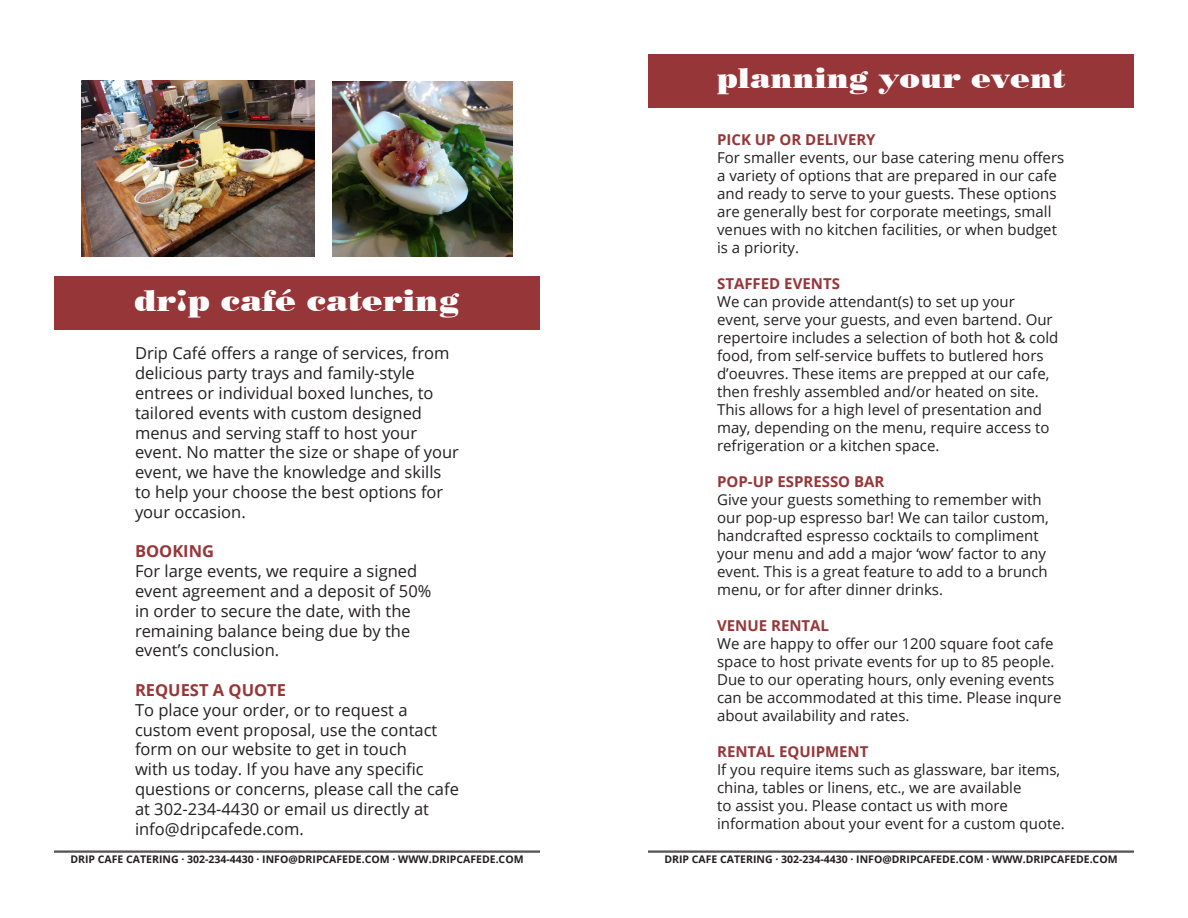
<style>
.page{position:relative;width:1188px;height:918px;background:#fff}
.page>*{position:absolute;margin:0;border:0;box-sizing:border-box;transform-origin:0 0}
.t1{font:30px "Poster Bodoni BT";color:#fff;scale:1.1 1}
.t2{font:28.5px "Poster Bodoni BT";color:#fff;scale:1.1 1}
.t3{font:16.5px/19.8px "Open Sans";color:#231f20}
.t4{font:700 16.5px "Open Sans";color:#973638}
.t5{font:15px/18px "Open Sans";color:#231f20}
.t6{font:700 15px "Open Sans";color:#973638}
.t7{font:700 10.5px "Open Sans";color:#231f20}
</style>
<div class="page">
<hr style="left:54px;top:851px;width:486px;height:1px;background:#231f20">
<hr style="left:54px;top:852px;width:486px;height:1px;background:#231f20">
<hr style="left:648px;top:851px;width:486px;height:1px;background:#231f20">
<hr style="left:648px;top:852px;width:486px;height:1px;background:#231f20">
<div style="left:648px;top:54px;width:486px;height:54px;background:#973638"></div>
<div style="left:54px;top:276px;width:486px;height:54px;background:#973638"></div>
<img style="left:81px;top:81px;width:234px;height:175px">
<img style="left:332px;top:81px;width:181px;height:175px">
<p class="t1" style="left:134px;top:283px;width:297px">dr¡p café catering</p>
<p class="t3" style="left:135px;top:343px;width:326px">Drip Café offers a range of services, from delicious party trays and family-style entrees or individual boxed lunches, to tailored events with custom designed menus and serving staff to host your event. No matter the size or shape of your event, we have the knowledge and skills to help your choose the best options for your occasion.</p>
<p class="t4" style="left:135px;top:540px;width:81px">BOOKING</p>
<p class="t3" style="left:135px;top:561px;width:298px">For large events, we require a signed event agreement and a deposit of 50% in order to secure the date, with the remaining balance being due by the event’s conclusion.</p>
<p class="t4" style="left:135px;top:678px;width:153px">REQUEST A QUOTE</p>
<p class="t3" style="left:135px;top:699px;width:325px">To place your order, or to request a custom event proposal, use the contact form on our website to get in touch<br>with us today. If you have any specific questions or concerns, please call the cafe at 302-234-4430 or email us directly at info@dripcafede.com.</p>
<p class="t2" style="left:717px;top:60px;width:318px">planning your event</p>
<p class="t6" style="left:717px;top:129px;width:160px">PICK UP OR DELIVERY</p>
<p class="t5" style="left:717px;top:149px;width:349px">For smaller events, our base catering menu offers a variety of options that are prepared in our cafe and ready to serve to your guests. These options are generally best for corporate meetings, small venues with no kitchen facilities, or when budget is a priority.</p>
<p class="t6" style="left:717px;top:273px;width:124px">STAFFED EVENTS</p>
<p class="t5" style="left:717px;top:293px;width:343px">We can provide attendant(s) to set up your event, serve your guests, and even bartend. Our repertoire includes a selection of both hot &amp; cold food, from self-service buffets to butlered hors d’oeuvres. These items are prepped at our cafe, then freshly assembled and/or heated on site.<br>This allows for a high level of presentation and may, depending on the menu, require access to refrigeration or a kitchen space.</p>
<p class="t6" style="left:717px;top:471px;width:169px">POP-UP ESPRESSO BAR</p>
<p class="t5" style="left:717px;top:491px;width:333px">Give your guests something to remember with our pop-up espresso bar! We can tailor custom, handcrafted espresso cocktails to compliment your menu and add a major ‘wow’ factor to any event. This is a great feature to add to a brunch menu, or for after dinner drinks.</p>
<p class="t6" style="left:717px;top:615px;width:113px">VENUE RENTAL</p>
<p class="t5" style="left:717px;top:635px;width:346px">We are happy to offer our 1200 square foot cafe space to host private events for up to 85 people.<br>Due to our operating hours, only evening events can be accommodated at this time. Please inqure about availability and rates.</p>
<p class="t6" style="left:717px;top:741px;width:153px">RENTAL EQUIPMENT</p>
<p class="t5" style="left:717px;top:761px;width:349px">If you require items such as glassware, bar items, china, tables or linens, etc., we are available<br>to assist you. Please contact us with more information about your event for a custom quote.</p>
<p class="t7" style="left:70px;top:852px;width:455px">DRIP CAFE CATERING · 302-234-4430 · INFO@DRIPCAFEDE.COM · WWW.DRIPCAFEDE.COM</p>
<p class="t7" style="left:664px;top:852px;width:455px">DRIP CAFE CATERING · 302-234-4430 · INFO@DRIPCAFEDE.COM · WWW.DRIPCAFEDE.COM</p>
</div>
